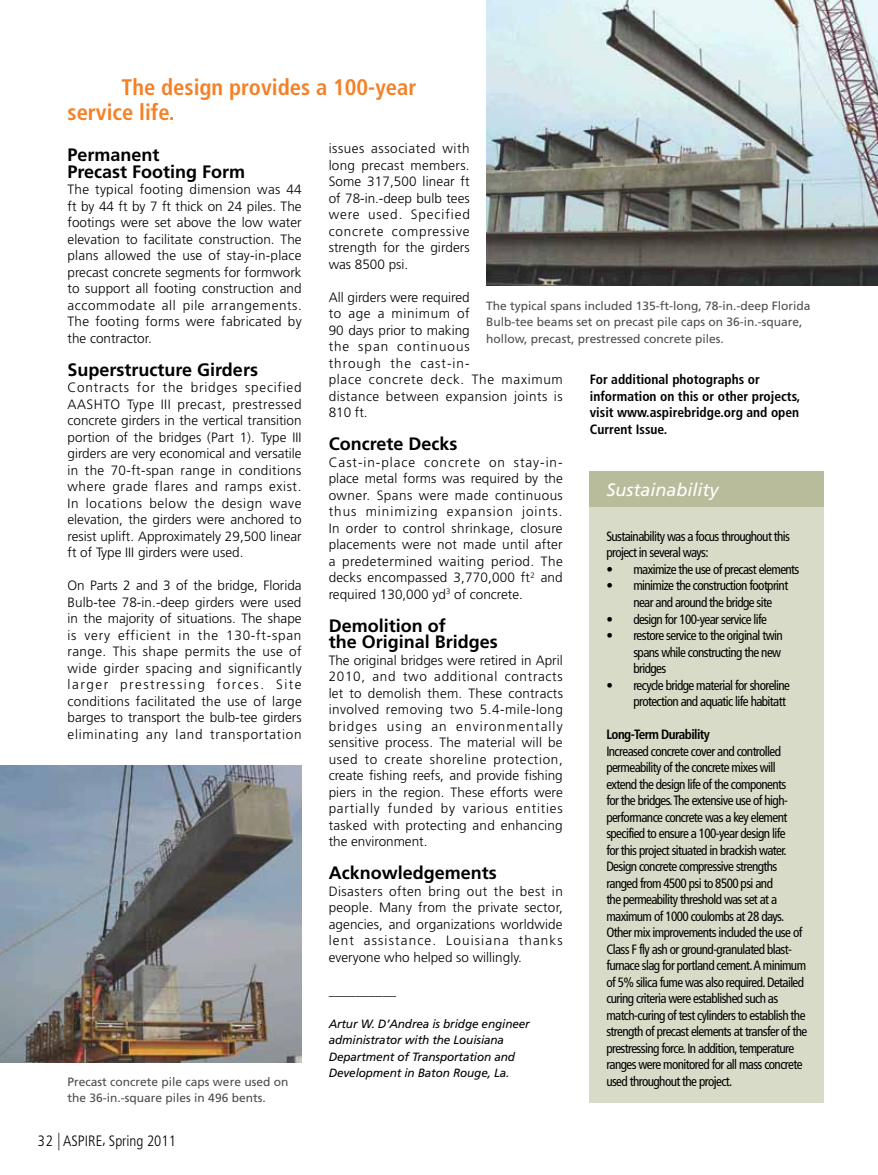
<style>
.page{position:relative;width:878px;height:1175px;background:#fff}
.page>*{position:absolute;margin:0;border:0;box-sizing:border-box;transform-origin:0 0}
.t1{font:700 condensed 22.5px/24.8px "Frutiger LT Std";color:#f58025}
.t2{font:700 18px/16.5px "Frutiger LT Std";color:#000}
.t3{font:italic 18px "Frutiger LT Std";color:#fff}
.t4{font:300 condensed 15px "Frutiger LT Std";color:#000}
.t5{font:300 13.5px/16.5px "Frutiger LT Std";letter-spacing:.015em;color:#000;text-align:justify}
.t6{font:condensed 13.5px/16.5px "Frutiger LT Std";letter-spacing:-.045em;color:#000}
.t7{font:300 13.5px/16.5px "Frutiger LT Std";letter-spacing:.035em;color:#000}
.t8{font:700 condensed 13.5px/16.5px "Frutiger LT Std";color:#000}
.t9{font:700 condensed 13.5px "Frutiger LT Std";letter-spacing:-.045em;color:#000}
.t10{font:12px/16.5px "Frutiger LT Std";color:#4d4d4f}
.t11{font:italic 12px/16.5px "Frutiger LT Std";letter-spacing:-.01em;color:#000}
.s1{font-size:17.55px}
</style>
<div class="page">
<img style="left:486px;top:0;width:392px;height:285px">
<img style="left:0;top:765px;width:302px;height:297px">
<div style="left:590px;top:471px;width:234px;height:37px;background:#b8bc9b"></div>
<div style="left:590px;top:508px;width:234px;height:594px;background:#d8dbc7"></div>
<h1 class="t1" style="left:68px;top:75px;width:350px;text-indent:54px">The design provides a 100-year service life.</h1>
<h2 class="t2" style="left:68px;top:147px;width:179px">Permanent<br>Precast Footing Form</h2>
<p class="t5" style="left:68px;top:182px;width:236px">The typical footing dimension was 44 ft by 44 ft by 7 ft thick on 24 piles. The footings were set above the low water elevation to facilitate construction. The plans allowed the use of stay-in-place precast concrete segments for formwork to support all footing construction and accommodate all pile arrangements.<br>The footing forms were fabricated by the contractor.</p>
<h2 class="t2" style="left:68px;top:361px;width:192px">Superstructure Girders</h2>
<p class="t5" style="left:68px;top:380px;width:236px">Contracts for the bridges specified AASHTO Type III precast, prestressed concrete girders in the vertical transition portion of the bridges (Part 1). Type III girders are very economical and versatile in the 70-ft-span range in conditions where grade flares and ramps exist.<br>In locations below the design wave elevation, the girders were anchored to resist uplift. Approximately 29,500 linear ft of Type III girders were used.</p>
<p class="t5" style="left:68px;top:578px;width:236px">On Parts 2 and 3 of the bridge, Florida Bulb-tee 78-in.-deep girders were used in the majority of situations. The shape is very efficient in the 130-ft-span range. This shape permits the use of wide girder spacing and significantly larger prestressing forces. Site conditions facilitated the use of large barges to transport the bulb-tee girders eliminating any land transportation</p>
<p class="t10" style="left:68px;top:1073px;width:222px">Precast concrete pile caps were used on the 36-in.-square piles in 496 bents.</p>
<p class="t4" style="left:38px;top:1132px;width:139px">32 <span class="s1">|</span> ASPIRE, Spring 2011</p>
<p class="t5" style="left:328px;top:140px;width:143px">issues associated with long precast members.<br>Some 317,500 linear ft of 78-in.-deep bulb tees were used. Specified concrete compressive strength for the girders was 8500 psi.</p>
<p class="t7" style="left:328px;top:289px;width:236px">All girders were required<br>to age a minimum of<br>90 days prior to making<br>the span continuous<br>through the cast-in-<br>place concrete deck. The maximum distance between expansion joints is<br>810 ft.</p>
<h2 class="t2" style="left:328px;top:436px;width:130px">Concrete Decks</h2>
<p class="t5" style="left:328px;top:454px;width:236px">Cast-in-place concrete on stay-in&shy;place metal forms was required by the owner. Spans were made continuous thus minimizing expansion joints.<br>In order to control shrinkage, closure placements were not made until after a predetermined waiting period. The decks encompassed 3,770,000 ft<sup>2</sup> and required 130,000 yd<sup>3</sup> of concrete.</p>
<h2 class="t2" style="left:328px;top:617px;width:171px">Demolition of<br>the Original Bridges</h2>
<p class="t5" style="left:328px;top:652px;width:236px">The original bridges were retired in April 2010, and two additional contracts let to demolish them. These contracts involved removing two 5.4-mile-long bridges using an environmentally sensitive process. The material will be used to create shoreline protection, create fishing reefs, and provide fishing piers in the region. These efforts were partially funded by various entities tasked with protecting and enhancing the environment.</p>
<h2 class="t2" style="left:328px;top:865px;width:170px">Acknowledgements</h2>
<p class="t5" style="left:328px;top:883px;width:236px">Disasters often bring out the best in people. Many from the private sector, agencies, and organizations worldwide lent assistance. Louisiana thanks everyone who helped so willingly.</p>
<p class="t5" style="left:328px;top:982px;width:69px">__________</p>
<p class="t11" style="left:328px;top:1015px;width:203px">Artur W. D’Andrea is bridge engineer administrator with the Louisiana Department of Transportation and Development in Baton Rouge, La.</p>
<p class="t10" style="left:486px;top:297px;width:326px">The typical spans included 135-ft-long, 78-in.-deep Florida<br>Bulb-tee beams set on precast pile caps on 36-in.-square, hollow, precast, prestressed concrete piles.</p>
<p class="t8" style="left:590px;top:371px;width:212px">For additional photographs or information on this or other projects, visit www.aspirebridge.org and open<br>Current Issue.</p>
<h2 class="t3" style="left:606px;top:479px;width:114px">Sustainability</h2>
<p class="t6" style="left:606px;top:528px;width:185px">Sustainability was a focus throughout this project in several ways:</p>
<p class="t6" style="left:606px;top:561px;width:194px">• maximize the use of precast elements</p>
<p class="t6" style="left:633px;top:577px;width:156px;text-indent:-27px">• minimize the construction footprint near and around the bridge site</p>
<p class="t6" style="left:606px;top:610px;width:162px">• design for 100-year service life</p>
<p class="t6" style="left:633px;top:627px;width:151px;text-align:justify;text-indent:-27px">• restore service to the original twin spans while constructing the new bridges</p>
<p class="t6" style="left:633px;top:676px;width:158px;text-indent:-27px">• recycle bridge material for shoreline protection and aquatic life habitatt</p>
<p class="t9" style="left:606px;top:726px;width:105px">Long-Term Durability</p>
<p class="t6" style="left:606px;top:742px;width:202px">Increased concrete cover and controlled permeability of the concrete mixes will extend the design life of the components<br>for the bridges. The extensive use of high&shy;performance concrete was a key element specified to ensure a 100-year design life<br>for this project situated in brackish water.<br>Design concrete compressive strengths ranged from 4500 psi to 8500 psi and<br>the permeability threshold was set at a maximum of 1000 coulombs at 28 days.<br>Other mix improvements included the use of Class F fly ash or ground-granulated blast&shy;furnace slag for portland cement. A minimum of 5% silica fume was also required. Detailed curing criteria were established such as match-curing of test cylinders to establish the strength of precast elements at transfer of the prestressing force. In addition, temperature ranges were monitored for all mass concrete used throughout the project.</p>
</div>
